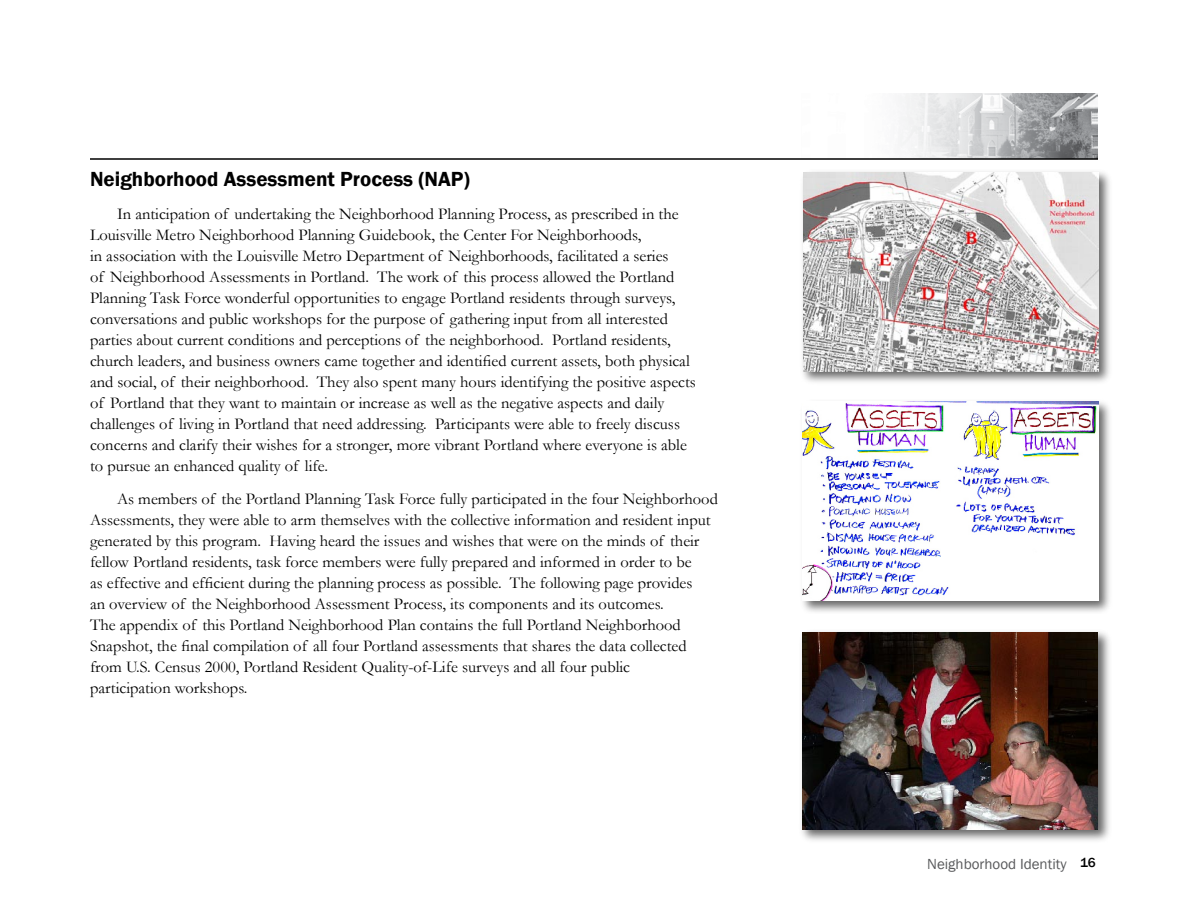
<style>
.page{position:relative;width:1188px;height:918px;background:#fff}
.page>*{position:absolute;margin:0;border:0;box-sizing:border-box;transform-origin:0 0}
.t1{font:600 21px "Franklin Gothic";color:#000}
.t2{font:16.5px/21px "Garamond";color:#000}
.t3{font:15px "Franklin Gothic";color:#58595b}
.s1{font-weight:500;font-size:13.5px;color:#000}
</style>
<div class="page">
<img style="left:900px;top:94px;width:198px;height:64px">
<hr style="left:90px;top:158px;width:1008px;height:2px;background:#000">
<div style="left:799px;top:168px;width:314px;height:219px;background:#000;opacity:.6"></div>
<img style="left:803px;top:172px;width:296px;height:199px">
<div style="left:799px;top:628px;width:313px;height:216px;background:#000;opacity:.6"></div>
<img style="left:802px;top:632px;width:296px;height:197px">
<div style="left:799px;top:398px;width:315px;height:216px;background:#000;opacity:.6"></div>
<img style="left:803px;top:402px;width:296px;height:198px">
<p class="t1" style="left:90px;top:166px;width:381px">Neighborhood Assessment Process (NAP)</p>
<p class="t2" style="left:90px;top:203px;width:607px;text-indent:27px">In anticipation of undertaking the Neighborhood Planning Process, as prescribed in the Louisville Metro Neighborhood Planning Guidebook, the Center For Neighborhoods,<br>in association with the Louisville Metro Department of Neighborhoods, facilitated a series<br>of Neighborhood Assessments in Portland. The work of this process allowed the Portland Planning Task Force wonderful opportunities to engage Portland residents through surveys, conversations and public workshops for the purpose of gathering input from all interested parties about current conditions and perceptions of the neighborhood. Portland residents, church leaders, and business owners came together and identified current assets, both physical and social, of their neighborhood. They also spent many hours identifying the positive aspects of Portland that they want to maintain or increase as well as the negative aspects and daily challenges of living in Portland that need addressing. Participants were able to freely discuss concerns and clarify their wishes for a stronger, more vibrant Portland where everyone is able to pursue an enhanced quality of life.</p>
<p class="t2" style="left:90px;top:488px;width:629px;text-indent:27px">As members of the Portland Planning Task Force fully participated in the four Neighborhood Assessments, they were able to arm themselves with the collective information and resident input generated by this program. Having heard the issues and wishes that were on the minds of their fellow Portland residents, task force members were fully prepared and informed in order to be<br>as effective and efficient during the planning process as possible. The following page provides<br>an overview of the Neighborhood Assessment Process, its components and its outcomes.<br>The appendix of this Portland Neighborhood Plan contains the full Portland Neighborhood Snapshot, the final compilation of all four Portland assessments that shares the data collected from U.S. Census 2000, Portland Resident Quality-of-Life surveys and all four public<br>participation workshops.</p>
<p class="t3" style="left:927px;top:854px;width:169px">Neighborhood Identity <span class="s1">16</span></p>
</div>
